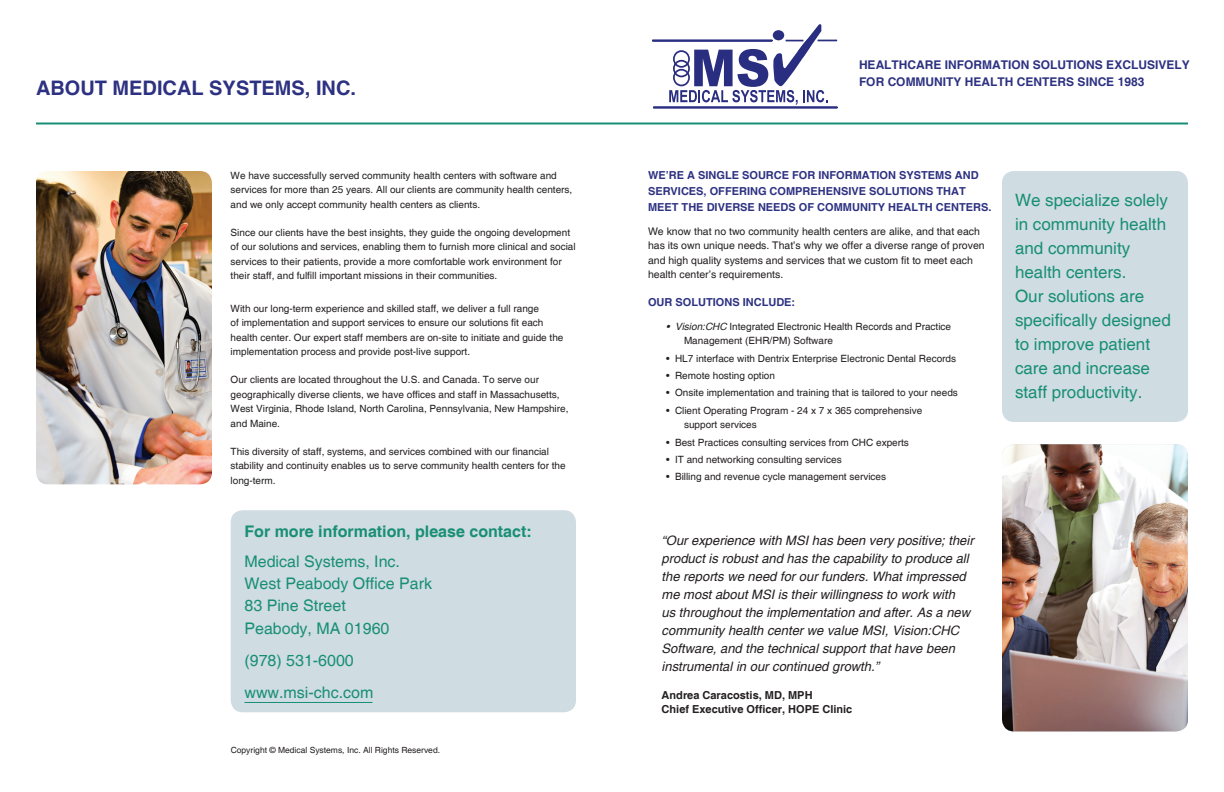
<style>
.page{position:relative;width:1224px;height:792px;background:#fff}
.page>*{position:absolute;margin:0;border:0;box-sizing:border-box;transform-origin:0 0}
.t1{font:700 20px "Helvetica";color:#2d3181}
.t2{font:17px/24px "Helvetica";color:#188f75}
.t3{font:16px/22.3px "Helvetica";color:#188f75}
.t4{font:700 16px "Helvetica";color:#188f75}
.t5{font:italic 13px/18px "Helvetica";color:#231f20}
.t6{font:700 12px/17px "Helvetica";color:#2d3181}
.t7{font:700 11px/16px "Helvetica";color:#2d3181}
.t8{font:700 11px/14px "Helvetica";color:#231f20}
.t9{font:10.5px/14.5px "Helvetica";color:#231f20}
.t10{font:10px/14.5px "Helvetica";color:#231f20}
.t11{font:8.5px "Helvetica";color:#231f20}
.s1{font-style:italic}
</style>
<div class="page">
<div style="left:231px;top:510px;width:345px;height:202px;background:#cfdce1;border-radius:12px"></div>
<div style="left:1002px;top:171px;width:186px;height:251px;background:#cfdce1;border-radius:12px"></div>
<img style="left:1002px;top:444px;width:186px;height:287px">
<hr style="left:652px;top:40px;width:120px;height:1px;background:#2a2e80">
<hr style="left:653px;top:107px;width:184px;height:1px;background:#2a2e80">
<svg style="left:669px;top:24px;width:168px;height:81px"></svg>
<hr style="left:36px;top:122px;width:1152px;height:2px;background:#188f75">
<img style="left:36px;top:171px;width:176px;height:313px">
<hr style="left:244px;top:702px;width:129px;height:1px;background:#188f75">
<h1 class="t1" style="left:36px;top:76px;width:322px">ABOUT MEDICAL SYSTEMS, INC.</h1>
<p class="t10" style="left:231px;top:169px;width:343px">We have successfully served community health centers with software and services for more than 25 years. All our clients are community health centers, and we only accept community health centers as clients.</p>
<p class="t10" style="left:231px;top:226px;width:347px">Since our clients have the best insights, they guide the ongoing development of our solutions and services, enabling them to furnish more clinical and social services to their patients, provide a more comfortable work environment for their staff, and fulfill important missions in their communities.</p>
<p class="t10" style="left:231px;top:302px;width:334px">With our long-term experience and skilled staff, we deliver a full range<br>of implementation and support services to ensure our solutions fit each health center. Our expert staff members are on-site to initiate and guide the implementation process and provide post-live support.</p>
<p class="t10" style="left:231px;top:373px;width:339px">Our clients are located throughout the U.S. and Canada. To serve our geographically diverse clients, we have offices and staff in Massachusetts, West Virginia, Rhode Island, North Carolina, Pennsylvania, New Hampshire, and Maine.</p>
<p class="t10" style="left:231px;top:445px;width:337px">This diversity of staff, systems, and services combined with our financial stability and continuity enables us to serve community health centers for the long-term.</p>
<h3 class="t4" style="left:244px;top:522px;width:289px">FOR MORE INFORMATION, PLEASE CONTACT:</h3>
<h3 class="t3" style="left:244px;top:551px;width:189px">Medical Systems, Inc.<br>West Peabody Office Park<br>83 Pine Street<br>Peabody, MA 01960</h3>
<h3 class="t3" style="left:244px;top:645px;width:130px;line-height:32px">(978) 531-6000 www.msi-chc.com</h3>
<p class="t11" style="left:231px;top:745px;width:211px">Copyright © Medical Systems, Inc. All Rights Reserved.</p>
<p class="t6" style="left:859px;top:57px;width:332px">HEALTHCARE INFORMATION SOLUTIONS EXCLUSIVELY<br>FOR COMMUNITY HEALTH CENTERS SINCE 1983</p>
<p class="t7" style="left:648px;top:168px;width:345px">WE’RE A SINGLE SOURCE FOR INFORMATION SYSTEMS AND<br>SERVICES, OFFERING COMPREHENSIVE SOLUTIONS THAT<br>MEET THE DIVERSE NEEDS OF COMMUNITY HEALTH CENTERS.</p>
<p class="t9" style="left:648px;top:224px;width:338px">We know that no two community health centers are alike, and that each has its own unique needs. That’s why we offer a diverse range of proven and high quality systems and services that we custom fit to meet each health center’s requirements.</p>
<p class="t7" style="left:648px;top:295px;width:149px">OUR SOLUTIONS INCLUDE:</p>
<p class="t10" style="left:684px;top:319px;width:269px;text-indent:-18px"><span class="s1">• Vision:CHC</span> Integrated Electronic Health Records and Practice<br>Management (EHR/PM) Software</p>
<p class="t10" style="left:666px;top:351px;width:292px">• HL7 interface with Dentrix Enterprise Electronic Dental Records</p>
<p class="t10" style="left:666px;top:369px;width:111px">• Remote hosting option</p>
<p class="t10" style="left:666px;top:386px;width:293px">• Onsite implementation and training that is tailored to your needs</p>
<p class="t10" style="left:684px;top:403px;width:240px;text-indent:-18px">• Client Operating Program - 24 x 7 x 365 comprehensive support services</p>
<p class="t10" style="left:666px;top:435px;width:244px">• Best Practices consulting services from CHC experts</p>
<p class="t10" style="left:666px;top:453px;width:177px">• IT and networking consulting services</p>
<p class="t10" style="left:666px;top:470px;width:222px">• Billing and revenue cycle management services</p>
<p class="t5" style="left:662px;top:532px;width:314px">“Our experience with MSI has been very positive; their product is robust and has the capability to produce all the reports we need for our funders. What impressed me most about MSI is their willingness to work with<br>us throughout the implementation and after. As a new community health center we value MSI, Vision:CHC Software, and the technical support that have been instrumental in our continued growth.”</p>
<p class="t8" style="left:662px;top:688px;width:192px">ANDREA CARACOSTIS, MD, MPH<br>CHIEF EXECUTIVE OFFICER, HOPE CLINIC</p>
<h2 class="t2" style="left:1015px;top:188px;width:157px">We specialize solely in community health and community health centers.<br>Our solutions are specifically designed to improve patient care and increase staff productivity.</h2>
</div>
